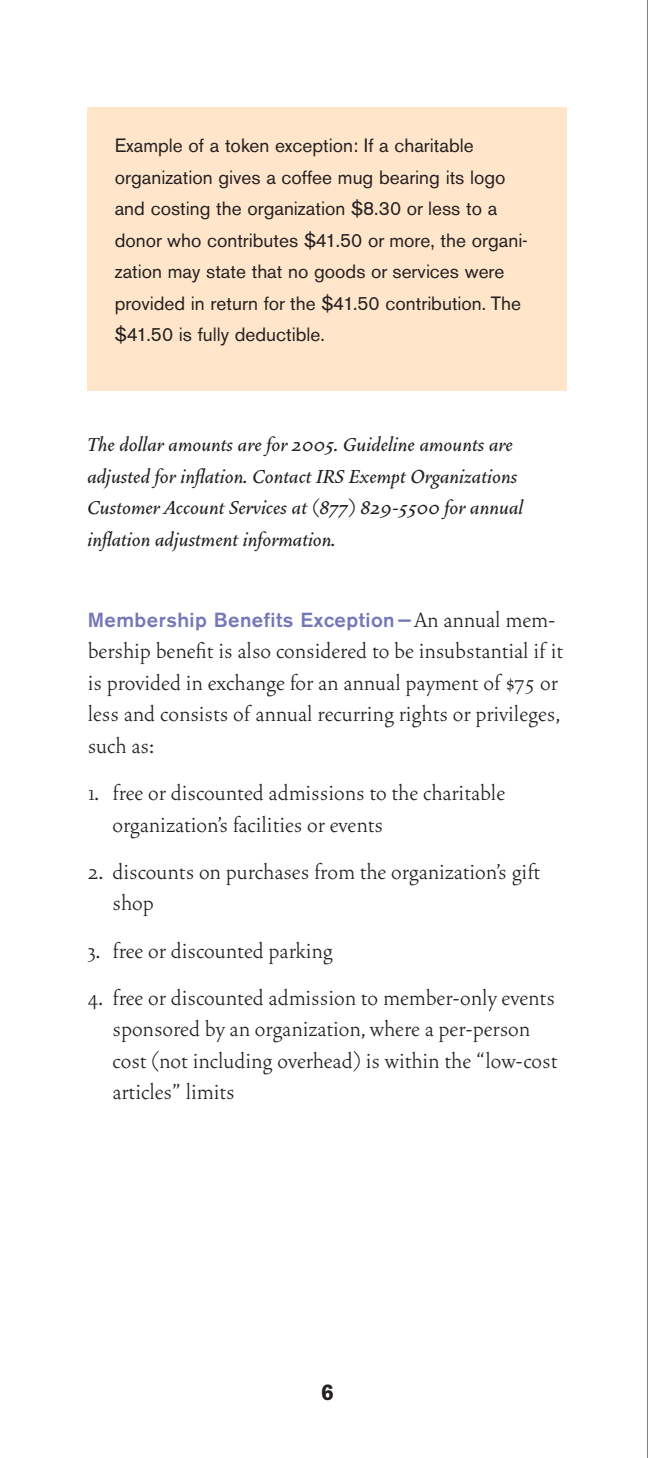
<style>
.page{position:relative;width:648px;height:1458px;background:#fff}
.page>*{position:absolute;margin:0;border:0;box-sizing:border-box;transform-origin:0 0}
.t1{font:300 25.88px/31.5px "Vendetta";color:#231f20}
.t2{font:italic 500 23.62px/31.5px "Vendetta";color:#231f20}
.t3{font:700 22.5px "Akzidenz Grotesk BQ";color:#231f20}
.t4{font:500 20.25px "Akzidenz Grotesk BQ";letter-spacing:.02em;color:#7477b8}
.t5{font:19.12px/31.5px "Akzidenz Grotesk BQ";color:#231f20}
.s1{font-family:"Vendetta";font-weight:300;font-size:25.88px;color:#231f20}
</style>
<div class="page">
<hr style="left:647px;top:0;width:1px;height:1458px;background:#231f20">
<div style="left:88px;top:107px;width:479px;height:284px;background:#ffe5ca"></div>
<p class="t5" style="left:115px;top:132px;width:415px">Example of a token exception: If a charitable organization gives a coffee mug bearing its logo and costing the organization $8.30 or less to a donor who contributes $41.50 or more, the organi&shy;zation may state that no goods or services were provided in return for the $41.50 contribution. The $41.50 is fully deductible.</p>
<p class="t2" style="left:88px;top:431px;width:437px">The dollar amounts are for 2005. Guideline amounts are adjusted for inflation. Contact IRS Exempt Organizations Customer Account Services at (877) 829-5500 for annual inflation adjustment information.</p>
<p class="t4" style="left:88px;top:612px;width:469px">Membership Benefits Exception—<span class="s1">An annual mem-</span></p>
<p class="t1" style="left:88px;top:637px;width:477px">bership benefit is also considered to be insubstantial if it is provided in exchange for an annual payment of $75 or less and consists of annual recurring rights or privileges, such as:</p>
<p class="t1" style="left:112px;top:779px;width:394px;text-indent:-25px">1. free or discounted admissions to the charitable organization’s facilities or events</p>
<p class="t1" style="left:112px;top:858px;width:429px;text-indent:-25px">2. discounts on purchases from the organization’s gift shop</p>
<p class="t1" style="left:88px;top:936px;width:247px">3. free or discounted parking</p>
<p class="t1" style="left:112px;top:984px;width:447px;text-indent:-25px">4. free or discounted admission to member-only events sponsored by an organization, where a per-person cost (not including overhead) is within the “low-cost articles” limits</p>
<p class="t3" style="left:321px;top:1384px;width:14px">6</p>
</div>
